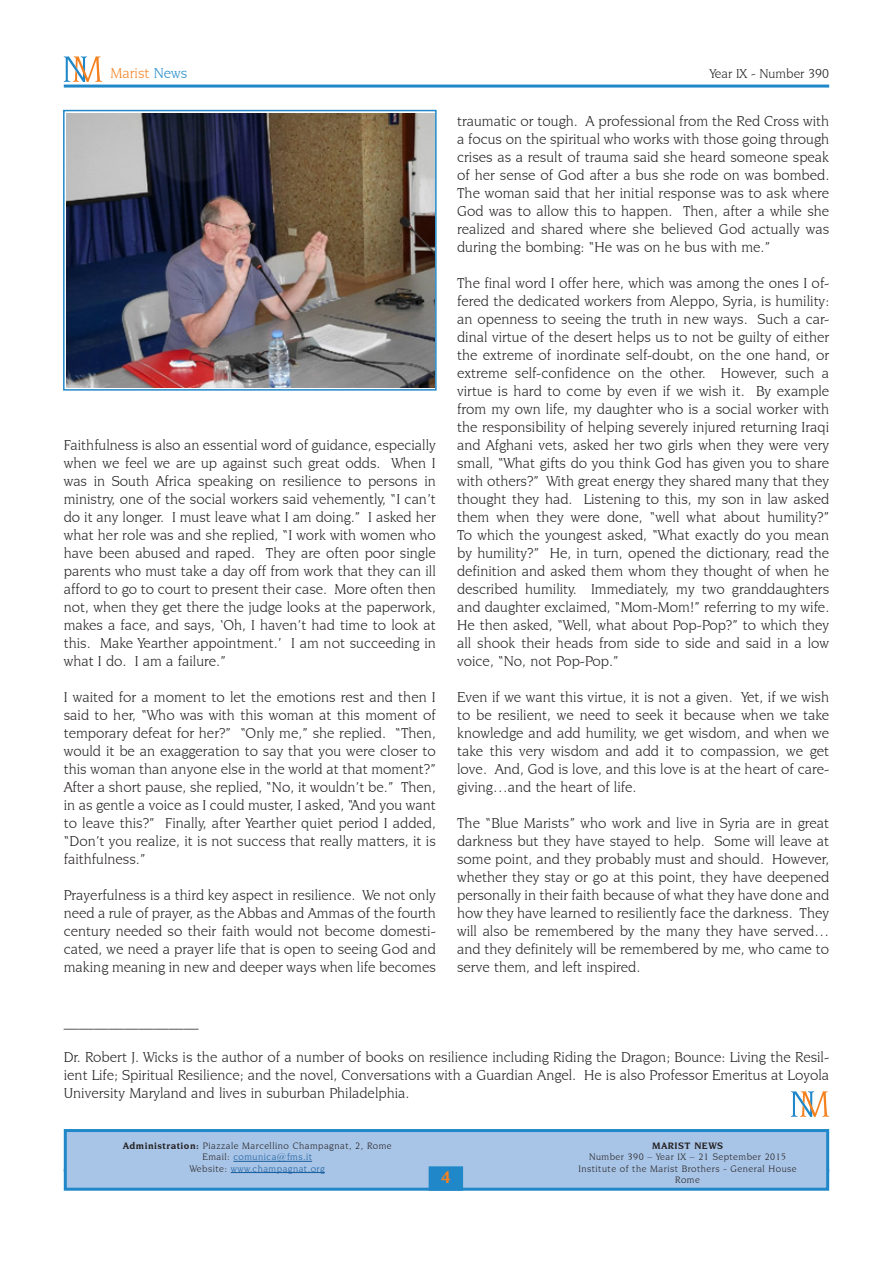
<style>
.page{position:relative;width:893px;height:1263px;background:#fff}
.page>*{position:absolute;margin:0;border:0;box-sizing:border-box;transform-origin:0 0}
.Normale{font:700 18px "Novarese IT Cby BT";color:#f58220}
.paragrafoSemDopo{font:15px/18px "Novarese IT Cby BT";color:#231f20;text-align:justify}
.Normale-2{font:15px "Novarese IT Cby BT";color:#f58220}
.Normale-3{font:13.5px "Novarese IT Cby BT";color:#231f20}
.Normale-4{font:9.75px "Novarese IT Cby BT";letter-spacing:.05em;color:#231f20}
.Normale-5{font:9.75px "Novarese IT Cby BT";letter-spacing:.05em;color:#175d9e}
.Normale-6{font:700 9.75px "Novarese IT Cby BT";letter-spacing:.05em;color:#231f20}
.s1{color:#2088c9}
.s2{font-weight:700}
.s3{color:#231f20}
</style>
<div class="page">
<hr style="left:64px;top:85px;width:765px;height:3px;background:#2088c9">
<svg style="left:64px;top:56px;width:38px;height:26px"></svg>
<div style="left:64px;top:1129px;width:765px;height:62px;background:#a8c4e6;border:3px solid #2088c9"></div>
<div style="left:429px;top:1166px;width:34px;height:25px;background:#2088c9;border:3px solid #2088c9"></div>
<hr style="left:233px;top:1161px;width:79px;height:1px;background:#175d9e">
<hr style="left:231px;top:1172px;width:94px;height:1px;background:#175d9e">
<img style="left:66px;top:113px;width:368px;height:275px">
<div style="left:63px;top:110px;width:374px;height:281px;border:2px solid #2088c9"></div>
<svg style="left:791px;top:1091px;width:38px;height:26px"></svg>
<p class="Normale-2" style="left:111px;top:64px;width:78px">Marist <span class="s1">News</span></p>
<p class="Normale-3" style="left:710px;top:65px;width:121px">Year IX - Number 390</p>
<p class="paragrafoSemDopo" style="left:64px;top:436px;width:374px">Faithfulness is also an essential word of guidance, especially when we feel we are up against such great odds. When I was in South Africa speaking on resilience to persons in ministry, one of the social workers said vehemently, “I can’t do it any longer. I must leave what I am doing.” I asked her what her role was and she replied, “I work with women who have been abused and raped. They are often poor single parents who must take a day off from work that they can ill afford to go to court to present their case. More often then not, when they get there the judge looks at the paperwork, makes a face, and says, ‘Oh, I haven’t had time to look at this. Make Yearther appointment.’ I am not succeeding in what I do. I am a failure.”</p>
<p class="paragrafoSemDopo" style="left:64px;top:688px;width:374px">I waited for a moment to let the emotions rest and then I said to her, “Who was with this woman at this moment of temporary defeat for her?” “Only me,” she replied. “Then, would it be an exaggeration to say that you were closer to this woman than anyone else in the world at that moment?” After a short pause, she replied, “No, it wouldn’t be.” Then, in as gentle a voice as I could muster, I asked, “And you want to leave this?” Finally, after Yearther quiet period I added, “Don’t you realize, it is not success that really matters, it is faithfulness.”</p>
<p class="paragrafoSemDopo" style="left:64px;top:886px;width:374px">Prayerfulness is a third key aspect in resilience. We not only need a rule of prayer, as the Abbas and Ammas of the fourth century needed so their faith would not become domesti&shy;cated, we need a prayer life that is open to seeing God and making meaning in new and deeper ways when life becomes</p>
<p class="paragrafoSemDopo" style="left:457px;top:112px;width:374px">traumatic or tough. A professional from the Red Cross with a focus on the spiritual who works with those going through crises as a result of trauma said she heard someone speak of her sense of God after a bus she rode on was bombed.<br>The woman said that her initial response was to ask where God was to allow this to happen. Then, after a while she realized and shared where she believed God actually was during the bombing: “He was on he bus with me.”</p>
<p class="paragrafoSemDopo" style="left:457px;top:274px;width:374px">The final word I offer here, which was among the ones I of&shy;fered the dedicated workers from Aleppo, Syria, is humility: an openness to seeing the truth in new ways. Such a car&shy;dinal virtue of the desert helps us to not be guilty of either the extreme of inordinate self-doubt, on the one hand, or extreme self-confidence on the other. However, such a virtue is hard to come by even if we wish it. By example from my own life, my daughter who is a social worker with the responsibility of helping severely injured returning Iraqi and Afghani vets, asked her two girls when they were very small, “What gifts do you think God has given you to share with others?” With great energy they shared many that they thought they had. Listening to this, my son in law asked them when they were done, “well what about humility?” To which the youngest asked, “What exactly do you mean by humility?” He, in turn, opened the dictionary, read the definition and asked them whom they thought of when he described humility. Immediately, my two granddaughters and daughter exclaimed, “Mom-Mom!” referring to my wife.<br>He then asked, “Well, what about Pop-Pop?” to which they all shook their heads from side to side and said in a low voice, “No, not Pop-Pop.”</p>
<p class="paragrafoSemDopo" style="left:457px;top:688px;width:374px">Even if we want this virtue, it is not a given. Yet, if we wish to be resilient, we need to seek it because when we take knowledge and add humility, we get wisdom, and when we take this very wisdom and add it to compassion, we get love. And, God is love, and this love is at the heart of care&shy;giving…and the heart of life.</p>
<p class="paragrafoSemDopo" style="left:457px;top:814px;width:374px">The “Blue Marists” who work and live in Syria are in great darkness but they have stayed to help. Some will leave at some point, and they probably must and should. However, whether they stay or go at this point, they have deepened personally in their faith because of what they have done and how they have learned to resiliently face the darkness. They will also be remembered by the many they have served… and they definitely will be remembered by me, who came to serve them, and left inspired.</p>
<p class="paragrafoSemDopo" style="left:64px;top:1012px;width:136px">__________________</p>
<p class="paragrafoSemDopo" style="left:64px;top:1048px;width:767px">Dr. Robert J. Wicks is the author of a number of books on resilience including Riding the Dragon; Bounce: Living the Resil&shy;ient Life; Spiritual Resilience; and the novel, Conversations with a Guardian Angel. He is also Professor Emeritus at Loyola University Maryland and lives in suburban Philadelphia.</p>
<p class="Normale-4" style="left:123px;top:1140px;width:270px"><span class="s2">Administration:</span> Piazzale Marcellino Champagnat, 2, Rome</p>
<p class="Normale-5" style="left:202px;top:1151px;width:111px"><span class="s3">Email:</span> comunica@fms.it</p>
<p class="Normale-5" style="left:190px;top:1163px;width:136px"><span class="s3">Website:</span> www.champagnat.org</p>
<p class="Normale-6" style="left:652px;top:1140px;width:72px">MARIST NEWS</p>
<p class="Normale-4" style="left:589px;top:1151px;width:199px">Number 390 – Year IX – 21 September 2015</p>
<p class="Normale-4" style="left:578px;top:1163px;width:220px">Institute of the Marist Brothers - General House</p>
<p class="Normale" style="left:441px;top:1166px;width:12px">4</p>
<p class="Normale-4" style="left:675px;top:1174px;width:26px">Rome</p>
</div>
